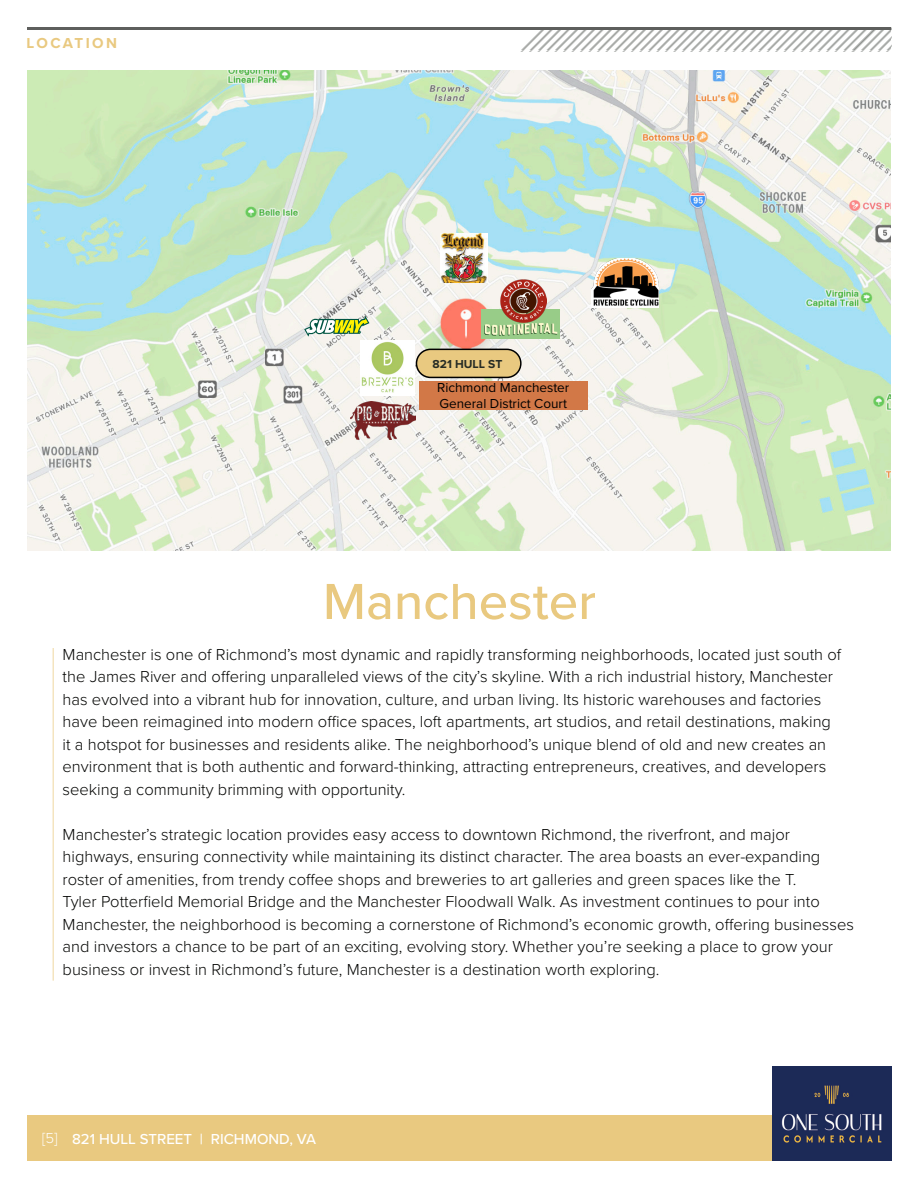
<style>
.page{position:relative;width:918px;height:1188px;background:#fff}
.page>*{position:absolute;margin:0;border:0;box-sizing:border-box;transform-origin:0 0}
.t1{font:500 52.5px "Proxima Nova";color:#e9c980}
.t2{font:300 16.5px/22.5px "Proxima Nova";color:#040503}
.t3{font:500 15px "Proxima Nova";color:#fff}
.t4{font:700 15px "Proxima Nova";letter-spacing:.16em;color:#e9c980}
.t5{font:13.5px "Proxima Nova";color:#000}
.t6{font:700 12px "Proxima Nova";color:#262c25}
.s1{font-weight:300}
</style>
<div class="page">
<div style="left:27px;top:1116px;width:864px;height:45px;background:#e9c980"></div>
<svg style="left:521px;top:30px;width:370px;height:21px"></svg>
<hr style="left:27px;top:27px;width:864px;height:3px;background:#5e5f5d">
<img style="left:27px;top:71px;width:864px;height:480px">
<hr style="left:52px;top:648px;width:2px;height:333px;background:#e9c980">
<div style="left:416px;top:349px;width:105px;height:28px;background:#e9c980;border-radius:14px"></div>
<div style="left:416px;top:349px;width:106px;height:29px;border:2px solid #000;border-radius:14px"></div>
<img style="left:773px;top:1067px;width:119px;height:94px">
<img style="left:360px;top:341px;width:55px;height:55px">
<img style="left:482px;top:310px;width:78px;height:29px">
<img style="left:500px;top:279px;width:47px;height:44px">
<div style="left:419px;top:381px;width:169px;height:28px;background:#d27847"></div>
<img style="left:592px;top:259px;width:66px;height:48px">
<img style="left:351px;top:401px;width:65px;height:38px">
<img style="left:441px;top:234px;width:46px;height:49px">
<svg style="left:304px;top:316px;width:65px;height:21px"></svg>
<p class="t4" style="left:27px;top:32px;width:92px">LOCATION</p>
<p class="t6" style="left:433px;top:355px;width:71px">821 HULL ST</p>
<p class="t5" style="left:437px;top:377px;width:134px">Richmond Manchester</p>
<p class="t5" style="left:440px;top:393px;width:129px">General District Court</p>
<p class="t1" style="left:323px;top:562px;width:275px">Manchester</p>
<p class="t2" style="left:63px;top:642px;width:780px">Manchester is one of Richmond’s most dynamic and rapidly transforming neighborhoods, located just south of the James River and offering unparalleled views of the city’s skyline. With a rich industrial history, Manchester has evolved into a vibrant hub for innovation, culture, and urban living. Its historic warehouses and factories have been reimagined into modern office spaces, loft apartments, art studios, and retail destinations, making it a hotspot for businesses and residents alike. The neighborhood’s unique blend of old and new creates an environment that is both authentic and forward-thinking, attracting entrepreneurs, creatives, and developers seeking a community brimming with opportunity.</p>
<p class="t2" style="left:63px;top:822px;width:793px">Manchester’s strategic location provides easy access to downtown Richmond, the riverfront, and major highways, ensuring connectivity while maintaining its distinct character. The area boasts an ever-expanding roster of amenities, from trendy coffee shops and breweries to art galleries and green spaces like the T.<br>Tyler Potterfield Memorial Bridge and the Manchester Floodwall Walk. As investment continues to pour into Manchester, the neighborhood is becoming a cornerstone of Richmond’s economic growth, offering businesses and investors a chance to be part of an exciting, evolving story. Whether you’re seeking a place to grow your business or invest in Richmond’s future, Manchester is a destination worth exploring.</p>
<p class="t3" style="left:42px;top:1128px;width:275px"><span class="s1">[5]</span> 821 HULL STREET | RICHMOND, VA</p>
<p class="t3" style="left:72px;top:1128px;width:265px">900 W FRANKLIN ST | RICHMOND, VA</p>
</div>
